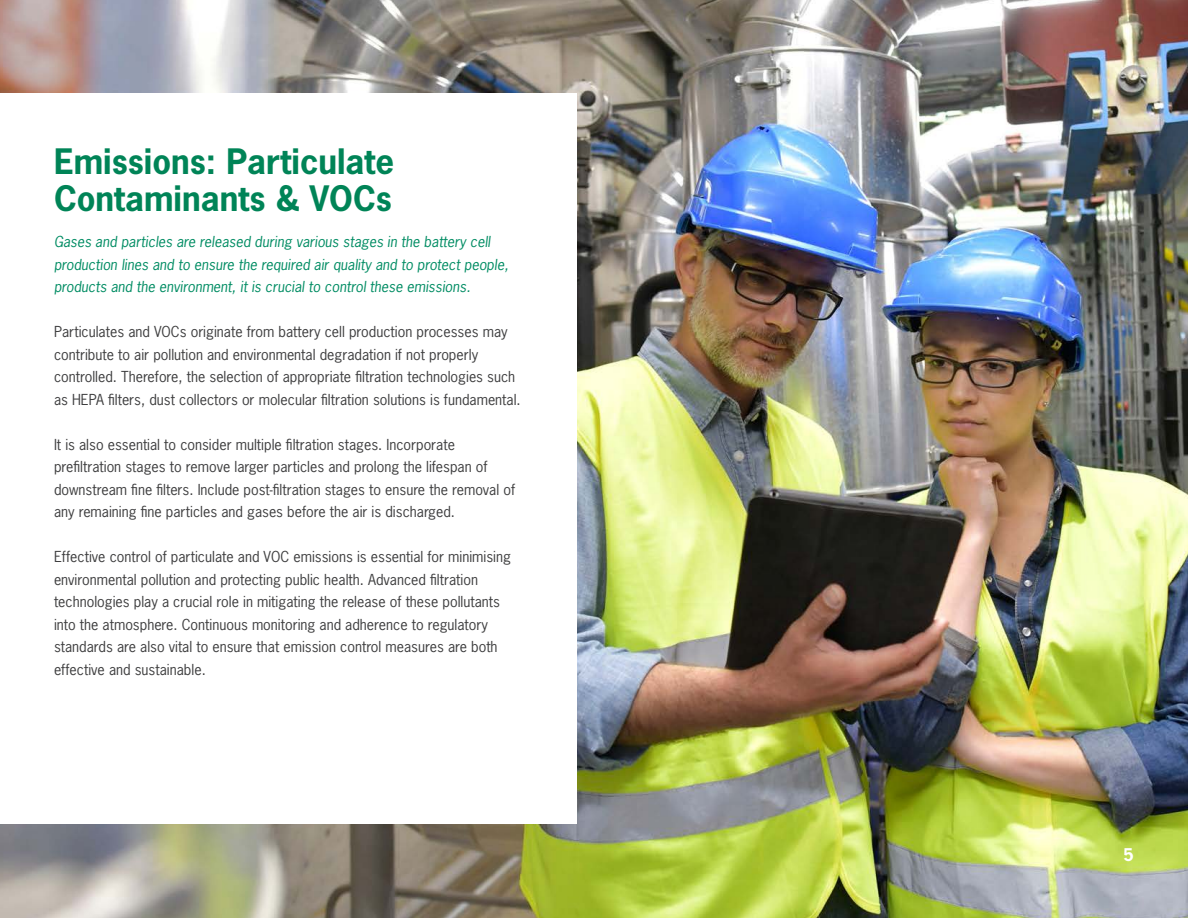
<style>
.page{position:relative;width:1188px;height:918px;background:#fff}
.page>*{position:absolute;margin:0;border:0;box-sizing:border-box;transform-origin:0 0}
.Heading{font:700 33px/37.5px "News Gothic Std";color:#008457}
.Intro{font:700 16.5px "News Gothic Std";color:#fff}
.Paragraphs{font:14.25px/22.5px "News Gothic Std";color:#3e3e3f}
.Paragraphs-2{font:italic 14.25px/22.5px "News Gothic Std";color:#008c63}
</style>
<div class="page">
<img style="left:0;top:0;width:1188px;height:918px">
<div style="left:0;top:94px;width:577px;height:730px;background:#fff"></div>
<p class="Heading" style="left:54px;top:142px;width:342px">Emissions: Particulate<br>Contaminants &amp; VOCs</p>
<p class="Paragraphs-2" style="left:54px;top:231px;width:456px">Gases and particles are released during various stages in the battery cell production lines and to ensure the required air quality and to protect people, products and the environment, it is crucial to control these emissions.</p>
<p class="Paragraphs" style="left:54px;top:320px;width:468px">Particulates and VOCs originate from battery cell production processes may contribute to air pollution and environmental degradation if not properly controlled. Therefore, the selection of appropriate filtration technologies such as HEPA filters, dust collectors or molecular filtration solutions is fundamental.</p>
<p class="Paragraphs" style="left:54px;top:433px;width:463px">It is also essential to consider multiple filtration stages. Incorporate prefiltration stages to remove larger particles and prolong the lifespan of downstream fine filters. Include post-filtration stages to ensure the removal of any remaining fine particles and gases before the air is discharged.</p>
<p class="Paragraphs" style="left:54px;top:545px;width:459px">Effective control of particulate and VOC emissions is essential for minimising environmental pollution and protecting public health. Advanced filtration technologies play a crucial role in mitigating the release of these pollutants into the atmosphere. Continuous monitoring and adherence to regulatory standards are also vital to ensure that emission control measures are both effective and sustainable.</p>
<p class="Intro" style="left:1123px;top:844px;width:12px">5</p>
</div>
